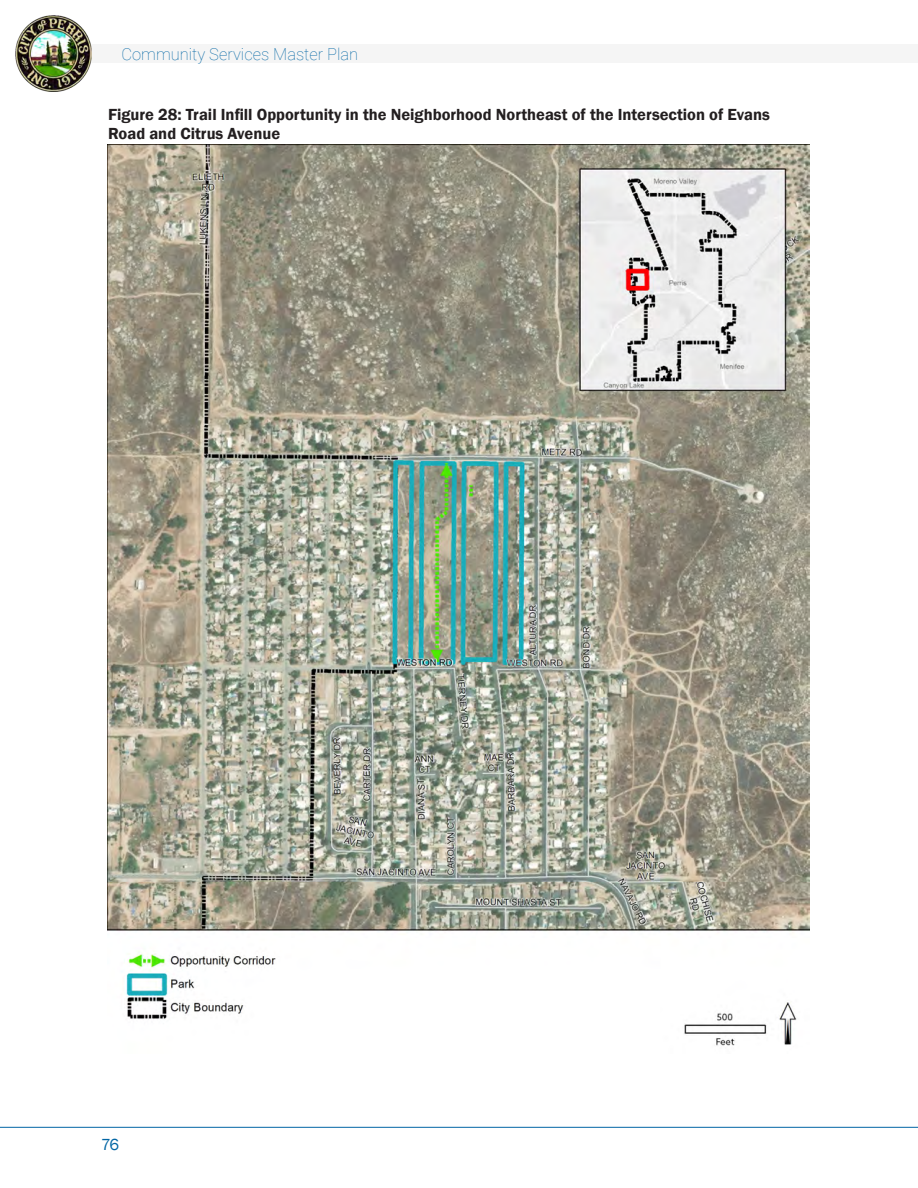
<style>
.page{position:relative;width:918px;height:1188px;background:#fff}
.page>*{position:absolute;margin:0;border:0;box-sizing:border-box;transform-origin:0 0}
.t1{font:600 16.5px/19.8px "Franklin Gothic";color:#231f20}
.t2{font:100 16.5px "Roboto";color:#0065a4}
.t3{font:16.5px "Franklin Gothic";color:#0065a4}
</style>
<div class="page">
<div style="left:39px;top:44px;width:879px;height:19px;background:#f5f5f5"></div>
<img style="left:16px;top:16px;width:76px;height:76px">
<hr style="left:0;top:1127px;width:918px;height:1px;background:#0065a4">
<img style="left:108px;top:145px;width:702px;height:901px">
<p class="t2" style="left:122px;top:42px;width:238px">Community Services Master Plan</p>
<p class="t1" style="left:108px;top:104px;width:663px">Figure 28: Trail Infill Opportunity in the Neighborhood Northeast of the Intersection of Evans<br>Road and Citrus Avenue</p>
<p class="t3" style="left:101px;top:1134px;width:20px">76</p>
</div>
